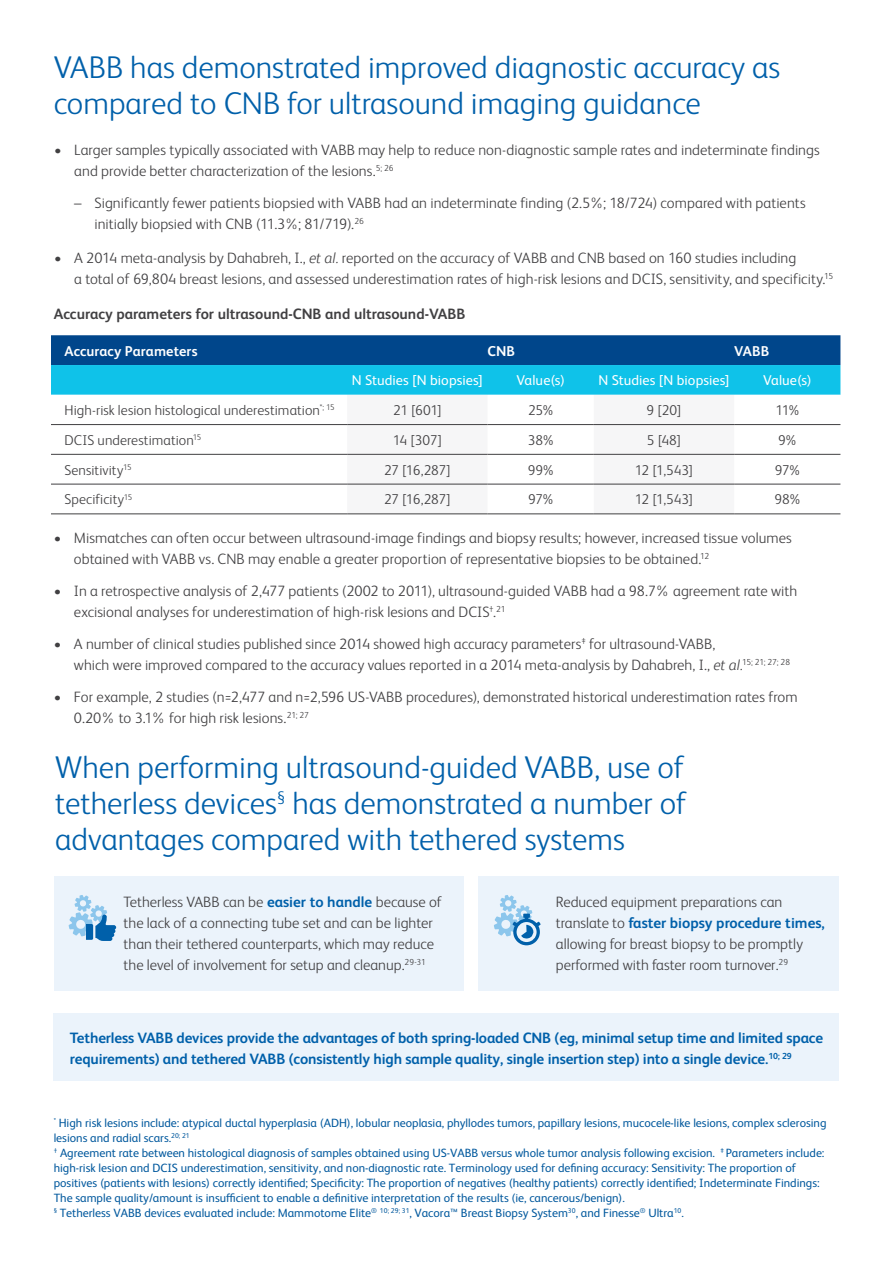
<style>
.page{position:relative;width:893px;height:1263px;background:#fff}
.page>*{position:absolute;margin:0;border:0;box-sizing:border-box;transform-origin:0 0}
.t1{font:300 31.5px/36px "FS Albert";color:#0060aa}
.t2{font:300 15px/21px "FS Albert";color:#414042}
.t3{font:700 15px/21px "FS Albert";letter-spacing:-.01em;color:#0060aa}
.t4{font:700 15px "FS Albert Pro";color:#414042}
.t5{font:300 14.25px "FS Albert Pro";letter-spacing:.005em;color:#414042}
.t6{font:14.25px "FS Albert Pro";letter-spacing:.005em;color:#fff}
.t7{font:700 14.25px "FS Albert Pro";letter-spacing:.005em;color:#fff}
.t8{font:12px/15px "FS Albert Pro";color:#00589d}
.s1{font-family:"FS Albert Pro"}
.s2{font-style:italic}
.s3{font-weight:700;color:#0060aa}
</style>
<div class="page">
<div style="left:54px;top:876px;width:409px;height:114px;background:#ebf3fb"></div>
<div style="left:478px;top:876px;width:361px;height:114px;background:#ebf3fb"></div>
<svg style="left:51px;top:335px;width:789px;height:60px;background:#0a85ba"></svg>
<svg style="left:51px;top:425px;width:789px;height:89px"></svg>
<svg style="left:347px;top:425px;width:387px;height:89px;fill:#f6f6f7"></svg>
<hr style="left:51px;top:424px;width:296px;height:1px;background:#414042">
<hr style="left:347px;top:424px;width:140px;height:1px;background:#414042">
<hr style="left:487px;top:424px;width:107px;height:1px;background:#414042">
<hr style="left:594px;top:424px;width:140px;height:1px;background:#414042">
<hr style="left:734px;top:424px;width:106px;height:1px;background:#414042">
<hr style="left:51px;top:454px;width:296px;height:1px;background:#414042">
<hr style="left:347px;top:454px;width:140px;height:1px;background:#414042">
<hr style="left:487px;top:454px;width:107px;height:1px;background:#414042">
<hr style="left:594px;top:454px;width:140px;height:1px;background:#414042">
<hr style="left:734px;top:454px;width:106px;height:1px;background:#414042">
<hr style="left:51px;top:484px;width:296px;height:1px;background:#414042">
<hr style="left:347px;top:484px;width:140px;height:1px;background:#414042">
<hr style="left:487px;top:484px;width:107px;height:1px;background:#414042">
<hr style="left:594px;top:484px;width:140px;height:1px;background:#414042">
<hr style="left:734px;top:484px;width:106px;height:1px;background:#414042">
<hr style="left:51px;top:514px;width:296px;height:1px;background:#414042">
<hr style="left:347px;top:514px;width:140px;height:1px;background:#414042">
<hr style="left:487px;top:514px;width:107px;height:1px;background:#414042">
<hr style="left:594px;top:514px;width:140px;height:1px;background:#414042">
<hr style="left:734px;top:514px;width:106px;height:1px;background:#414042">
<div style="left:54px;top:1013px;width:785px;height:68px;background:#ebf3fb"></div>
<svg style="left:68px;top:895px;width:48px;height:46px"></svg>
<svg style="left:494px;top:895px;width:47px;height:50px"></svg>
<h1 class="t1" style="left:54px;top:49px;width:728px">VABB has demonstrated improved diagnostic accuracy as compared to CNB for ultrasound imaging guidance</h1>
<p class="t2" style="left:74px;top:139px;width:747px;text-indent:-20px">• Larger samples typically associated with VABB may help to reduce non-diagnostic sample rates and indeterminate findings and provide better characterization of the lesions.<sup>5;</sup> <sup>26</sup></p>
<p class="t2" style="left:94px;top:192px;width:713px;text-indent:-20px"><span class="s1">–</span> Significantly fewer patients biopsied with VABB had an indeterminate finding (2.5%; 18/724) compared with patients initially biopsied with CNB (11.3%; 81/719).<sup>26</sup></p>
<p class="t2" style="left:74px;top:247px;width:760px;text-indent:-20px">• A 2014 meta-analysis by Dahabreh, I., <span class="s2">et al.</span> reported on the accuracy of VABB and CNB based on 160 studies including<br>a total of 69,804 breast lesions, and assessed underestimation rates of high-risk lesions and DCIS, sensitivity, and specificity.<sup>15</sup></p>
<p class="t4" style="left:54px;top:303px;width:413px">Accuracy parameters for ultrasound-CNB and ultrasound-VABB</p>
<p class="t7" style="left:64px;top:341px;width:135px">Accuracy Parameters</p>
<p class="t7" style="left:487px;top:341px;width:29px">CNB</p>
<p class="t7" style="left:734px;top:341px;width:37px">VABB</p>
<p class="t6" style="left:352px;top:370px;width:133px">N Studies [N biopsies]</p>
<p class="t6" style="left:516px;top:370px;width:50px">Value(s)</p>
<p class="t6" style="left:598px;top:370px;width:133px">N Studies [N biopsies]</p>
<p class="t6" style="left:763px;top:370px;width:50px">Value(s)</p>
<p class="t5" style="left:64px;top:400px;width:272px">High-risk lesion histological underestimation<sup>*;</sup> <sup>15</sup></p>
<p class="t5" style="left:393px;top:400px;width:50px">21 [601]</p>
<p class="t5" style="left:528px;top:400px;width:27px">25%</p>
<p class="t5" style="left:647px;top:400px;width:36px">9 [20]</p>
<p class="t5" style="left:775px;top:400px;width:25px">11%</p>
<p class="t5" style="left:64px;top:430px;width:138px">DCIS underestimation<sup>15</sup></p>
<p class="t5" style="left:393px;top:430px;width:51px">14 [307]</p>
<p class="t5" style="left:528px;top:430px;width:27px">38%</p>
<p class="t5" style="left:647px;top:430px;width:36px">5 [48]</p>
<p class="t5" style="left:778px;top:430px;width:20px">9%</p>
<p class="t5" style="left:64px;top:460px;width:69px">Sensitivity<sup>15</sup></p>
<p class="t5" style="left:384px;top:460px;width:68px">27 [16,287]</p>
<p class="t5" style="left:528px;top:460px;width:27px">99%</p>
<p class="t5" style="left:635px;top:460px;width:60px">12 [1,543]</p>
<p class="t5" style="left:775px;top:460px;width:27px">97%</p>
<p class="t5" style="left:64px;top:490px;width:69px">Specificity<sup>15</sup></p>
<p class="t5" style="left:384px;top:490px;width:68px">27 [16,287]</p>
<p class="t5" style="left:528px;top:490px;width:27px">97%</p>
<p class="t5" style="left:635px;top:490px;width:60px">12 [1,543]</p>
<p class="t5" style="left:774px;top:490px;width:27px">98%</p>
<p class="t2" style="left:74px;top:528px;width:719px;text-indent:-20px">• Mismatches can often occur between ultrasound-image findings and biopsy results; however, increased tissue volumes obtained with VABB vs. CNB may enable a greater proportion of representative biopsies to be obtained.<sup>12</sup></p>
<p class="t2" style="left:74px;top:580px;width:725px;text-indent:-20px">• In a retrospective analysis of 2,477 patients (2002 to 2011), ultrasound-guided VABB had a 98.7% agreement rate with excisional analyses for underestimation of high-risk lesions and DCIS<sup>†</sup>.<sup>21</sup></p>
<p class="t2" style="left:74px;top:633px;width:718px;text-indent:-20px">• A number of clinical studies published since 2014 showed high accuracy parameters<sup>‡</sup> for ultrasound-VABB,<br>which were improved compared to the accuracy values reported in a 2014 meta-analysis by Dahabreh, I., <span class="s2">et al.</span><sup>15;</sup> <sup>21;</sup> <sup>27;</sup> <sup>28</sup></p>
<p class="t2" style="left:74px;top:686px;width:725px;text-indent:-20px">• For example, 2 studies (n=2,477 and n=2,596 US-VABB procedures), demonstrated historical underestimation rates from<br>0.20% to 3.1% for high risk lesions.<sup>21;</sup> <sup>27</sup></p>
<h1 class="t1" style="left:55px;top:749px;width:633px;text-align:justify">When performing ultrasound-guided VABB, use of tetherless devices<sup>§</sup> has demonstrated a number of advantages compared with tethered systems</h1>
<p class="t2" style="left:124px;top:892px;width:320px">Tetherless VABB can be <span class="s3">easier to handle</span> because of the lack of a connecting tube set and can be lighter than their tethered counterparts, which may reduce the level of involvement for setup and cleanup.<sup>29-31</sup></p>
<p class="t2" style="left:556px;top:892px;width:270px">Reduced equipment preparations can translate to <span class="s3">faster biopsy procedure times, </span>allowing for breast biopsy to be promptly performed with faster room turnover.<sup>29</sup></p>
<p class="t3" style="left:70px;top:1027px;width:755px">Tetherless VABB devices provide the advantages of both spring-loaded CNB (eg, minimal setup time and limited space requirements) and tethered VABB (consistently high sample quality, single insertion step) into a single device.<sup>10;</sup> <sup>29</sup></p>
<p class="t8" style="left:54px;top:1115px;width:774px"><sup>*</sup> High risk lesions include: atypical ductal hyperplasia (ADH), lobular neoplasia, phyllodes tumors, papillary lesions, mucocele-like lesions, complex sclerosing lesions and radial scars.<sup>20;</sup> <sup>21<br>†</sup> Agreement rate between histological diagnosis of samples obtained using US-VABB versus whole tumor analysis following excision. <sup>‡</sup> Parameters include: high-risk lesion and DCIS underestimation, sensitivity, and non-diagnostic rate. Terminology used for defining accuracy: Sensitivity: The proportion of positives (patients with lesions) correctly identified; Specificity: The proportion of negatives (healthy patients) correctly identified; Indeterminate Findings:<br>The sample quality/amount is insufficient to enable a definitive interpretation of the results (ie, cancerous/benign).<br><sup>§</sup> Tetherless VABB devices evaluated include: Mammotome Elite<sup>®</sup> <sup>10;</sup> <sup>29;</sup> <sup>31</sup>, Vacora™ Breast Biopsy System<sup>30</sup>, and Finesse<sup>®</sup> Ultra<sup>10</sup>.</p>
</div>
